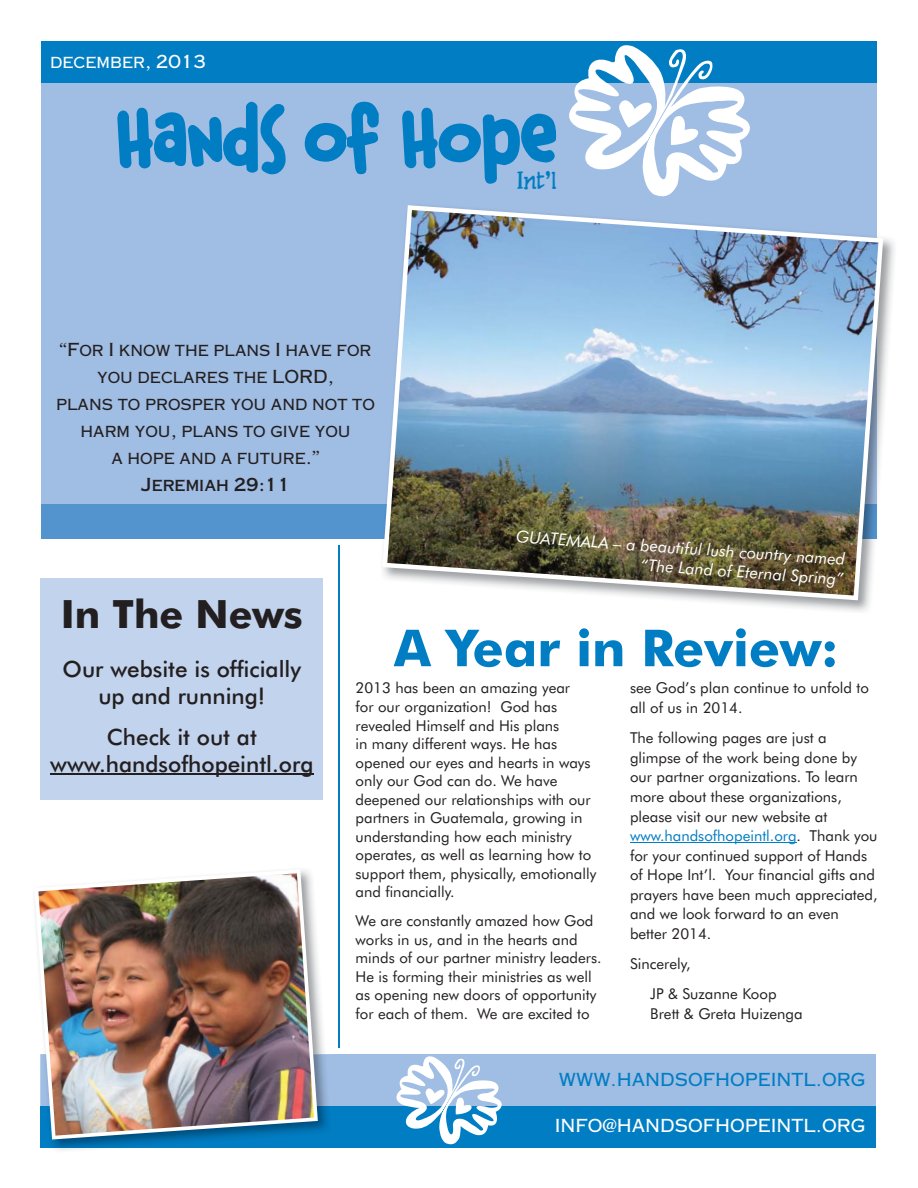
<style>
.page{position:relative;width:918px;height:1188px;background:#fff}
.page>*{position:absolute;margin:0;border:0;box-sizing:border-box;transform-origin:0 0}
.t1{font:700 51px "Futura BT";color:#007dc3}
.t2{font:700 39px "Futura BT";color:#231f20}
.t3{font:22.8px "CC Pulp Fiction";color:#007dc3}
.t4{font:500 22.5px/27px "Futura BT";color:#231f20;text-align:center}
.t5{font:18px/27px "Metalcut";color:#231f20;text-align:center}
.t6{font:18px "Metalcut";color:#fff}
.t7{font:18px "Metalcut";color:#007dc3}
.t8{font:700 18px "Metalcut";color:#231f20}
.t9{font:italic 16.5px/19.8px "Futura BT";color:#fff;text-align:right}
.t10{font:15px/18.5px "Futura BT";color:#231f20}
.s1{color:#007dc3}
</style>
<div class="page">
<div style="left:40px;top:1054px;width:836px;height:65px;background:#a0bde3"></div>
<div style="left:41px;top:500px;width:836px;height:39px;background:#5394cf"></div>
<div style="left:41px;top:81px;width:836px;height:423px;background:#a0bde3"></div>
<div style="left:41px;top:41px;width:836px;height:42px;background:#007dc3"></div>
<img style="left:697px;top:238px;width:198px;height:374px">
<img style="left:383px;top:205px;width:500px;height:395px">
<div style="left:40px;top:1106px;width:836px;height:42px;background:#007dc3"></div>
<img style="left:318px;top:1054px;width:13px;height:52px">
<img style="left:35px;top:870px;width:283px;height:270px">
<hr style="left:338px;top:545px;width:2px;height:503px;background:#007dc3">
<svg style="left:117px;top:102px;width:440px;height:82px"></svg>
<svg style="left:569px;top:45px;width:181px;height:152px"></svg>
<svg style="left:396px;top:1056px;width:106px;height:89px"></svg>
<hr style="left:630px;top:842px;width:166px;height:1px;background:#007dc3">
<div style="left:40px;top:578px;width:283px;height:222px;background:#c2d3ed"></div>
<hr style="left:50px;top:773px;width:264px;height:2px;background:#231f20">
<p class="t6" style="left:50px;top:51px;width:157px">december, 2013</p>
<p class="t5" style="left:56px;top:337px;width:320px">“For I know the plans I have for you declares the LORD,<br>plans to prosper you and not to harm you, plans to give you<br>a hope and a future.”</p>
<p class="t8" style="left:141px;top:475px;width:150px">JEREMIAH 29:11</p>
<h3 class="t3" style="left:517px;top:170px;width:41px">Int’l</h3>
<p class="t9" style="left:517px;top:527px;width:331px;rotate:4deg">GUATEMALA – a beautiful lush country named “The Land of Eternal Spring”</p>
<h2 class="t2" style="left:61px;top:595px;width:243px">In The News</h2>
<h3 class="t4" style="left:63px;top:657px;width:240px">Our website is officially up and running!</h3>
<h3 class="t4" style="left:50px;top:725px;width:265px">Check it out at www.handsofhopeintl.org</h3>
<h1 class="t1" style="left:394px;top:623px;width:446px">A Year in Review:</h1>
<p class="t10" style="left:356px;top:680px;width:242px">2013 has been an amazing year<br>for our organization! God has revealed Himself and His plans<br>in many different ways. He has opened our eyes and hearts in ways only our God can do. We have deepened our relationships with our partners in Guatemala, growing in understanding how each ministry operates, as well as learning how to support them, physically, emotionally and financially.</p>
<p class="t10" style="left:356px;top:913px;width:248px">We are constantly amazed how God works in us, and in the hearts and minds of our partner ministry leaders.<br>He is forming their ministries as well as opening new doors of opportunity for each of them. We are excited to</p>
<p class="t10" style="left:630px;top:679px;width:240px;line-height:19.5px">see God’s plan continue to unfold to all of us in 2014.</p>
<p class="t10" style="left:630px;top:729px;width:249px;line-height:19.5px">The following pages are just a glimpse of the work being done by our partner organizations. To learn more about these organizations, please visit our new website at <span class="s1">www.handsofhopeintl.org</span>. Thank you for your continued support of Hands of Hope Int’l. Your financial gifts and prayers have been much appreciated, and we look forward to an even better 2014.</p>
<p class="t10" style="left:650px;top:949px;width:128px;line-height:30.3px;text-indent:-20px">Sincerely,<br>JP &amp; Suzanne Koop</p>
<p class="t10" style="left:650px;top:1005px;width:154px">Brett &amp; Greta Huizenga</p>
<p class="t7" style="left:559px;top:1069px;width:308px">WWW.HANDSOFHOPEINTL.ORG</p>
<p class="t6" style="left:555px;top:1116px;width:312px">INFO@HANDSOFHOPEINTL.ORG</p>
</div>
